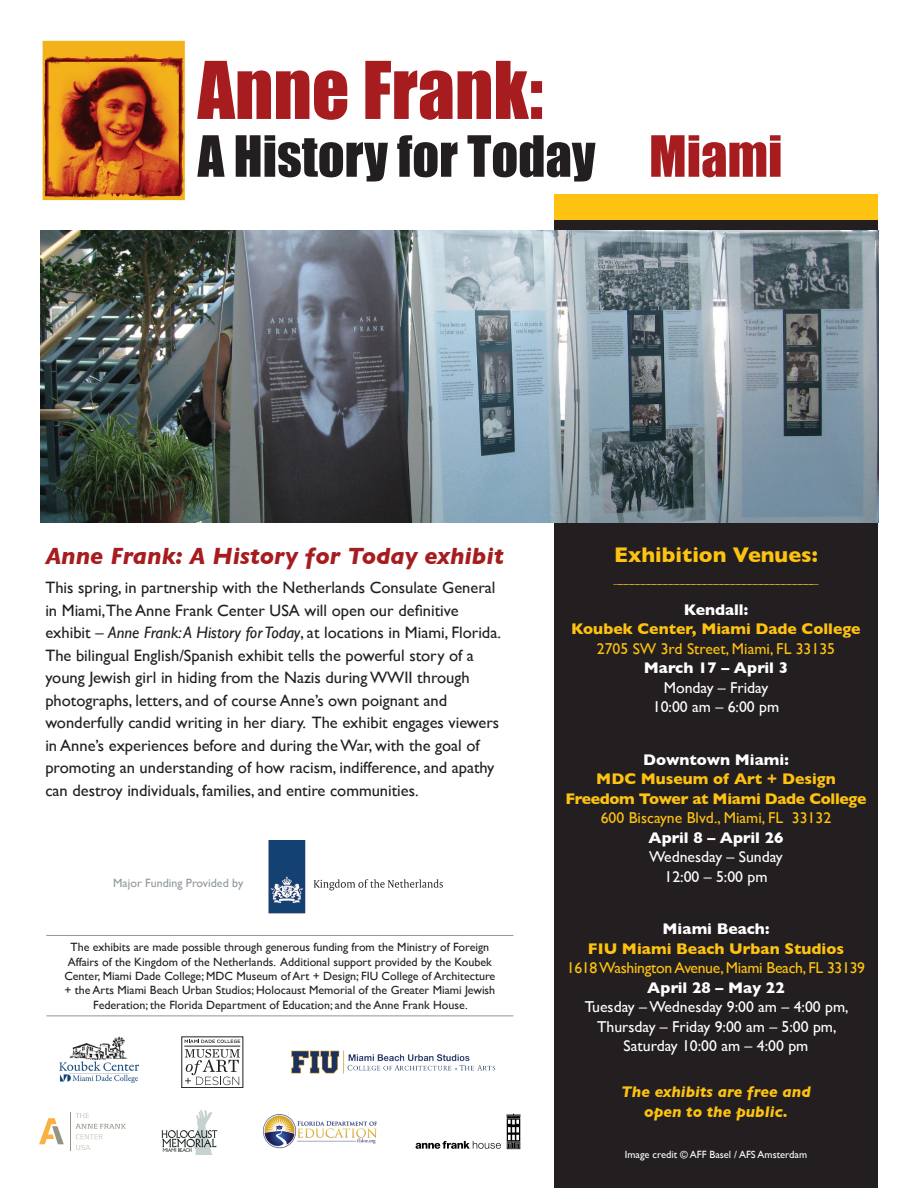
<style>
.page{position:relative;width:918px;height:1188px;background:#fff}
.page>*{position:absolute;margin:0;border:0;box-sizing:border-box;transform-origin:0 0}
.t1{font:73.5px "Impact";color:#a61c1f}
.t2{font:52.5px "Impact";color:#231f20}
.t3{font:italic 700 24px "Gill Sans";color:#a61c1f}
.t4{font:700 21.6px "Gill Sans";color:#fec210}
.t5{font:300 17.55px "Gill Sans";color:#fec210}
.t6{font:16.5px/22.5px "Gill Sans";color:#231f20}
.t7{font:15.75px/19.5px "Gill Sans";color:#fff;text-align:center}
.t8{font:700 15.75px "Gill Sans";color:#fff}
.t9{font:15.75px "Gill Sans";color:#fec210}
.t10{font:700 15.75px "Gill Sans";color:#fec210}
.t11{font:700 15.75px/19.5px "Gill Sans";letter-spacing:-.02em;color:#fec210;text-align:center}
.t12{font:15.75px "Gill Sans";letter-spacing:-.02em;color:#fec210}
.t13{font:italic 700 15.75px/19.5px "Gill Sans";color:#fec210;text-align:center}
.t14{font:12px/14.4px "Gill Sans";color:#231f20;text-align:center}
.t15{font:12px "Gill Sans";color:#90979d}
.t16{font:10.5px "Gill Sans";color:#fff}
.s1{color:#a61c1f}
.s2{font-style:italic}
</style>
<div class="page">
<img style="left:42px;top:40px;width:144px;height:161px">
<div style="left:554px;top:194px;width:324px;height:203px;background:#fec210"></div>
<div style="left:554px;top:220px;width:324px;height:968px;background:#231f20"></div>
<img style="left:41px;top:231px;width:837px;height:292px">
<svg style="left:185px;top:1040px;width:55px;height:3px"></svg>
<svg style="left:185px;top:1049px;width:55px;height:36px"></svg>
<hr style="left:184px;top:1046px;width:56px;height:1px;background:#231f20">
<img style="left:291px;top:1050px;width:205px;height:24px">
<img style="left:59px;top:1037px;width:80px;height:46px">
<hr style="left:46px;top:935px;width:467px;height:1px;background:#90979d">
<hr style="left:46px;top:1015px;width:467px;height:1px;background:#90979d">
<img style="left:268px;top:840px;width:175px;height:74px">
<img style="left:161px;top:1110px;width:57px;height:44px">
<img style="left:262px;top:1114px;width:115px;height:35px">
<svg style="left:416px;top:1114px;width:105px;height:35px"></svg>
<svg style="left:39px;top:1118px;width:25px;height:26px"></svg>
<svg style="left:76px;top:1113px;width:13px;height:5px"></svg>
<svg style="left:75px;top:1124px;width:51px;height:15px"></svg>
<svg style="left:76px;top:1145px;width:14px;height:5px"></svg>
<h1 class="t1" style="left:198px;top:33px;width:347px">Anne Frank:</h1>
<h2 class="t2" style="left:198px;top:115px;width:586px">A History for Today <span class="s1">Miami</span></h2>
<h3 class="t3" style="left:45px;top:542px;width:460px">Anne Frank: A History for Today exhibit</h3>
<p class="t6" style="left:45px;top:576px;width:457px">This spring, in partnership with the Netherlands Consulate General in Miami,The Anne Frank Center USA will open our definitive exhibit – <span class="s2">Anne Frank: A History for Today</span>, at locations in Miami, Florida.<br>The bilingual English/Spanish exhibit tells the powerful story of a young Jewish girl in hiding from the Nazis during WWII through photographs, letters, and of course Anne’s own poignant and wonderfully candid writing in her diary. The exhibit engages viewers in Anne’s experiences before and during the War, with the goal of promoting an understanding of how racism, indifference, and apathy can destroy individuals, families, and entire communities.</p>
<p class="t15" style="left:113px;top:876px;width:132px">Major Funding Provided by</p>
<p class="t14" style="left:64px;top:940px;width:432px">The exhibits are made possible through generous funding from the Ministry of Foreign Affairs of the Kingdom of the Netherlands. Additional support provided by the Koubek Center, Miami Dade College; MDC Museum of Art + Design; FIU College of Architecture + the Arts Miami Beach Urban Studios; Holocaust Memorial of the Greater Miami Jewish Federation; the Florida Department of Education; and the Anne Frank House.</p>
<h3 class="t4" style="left:614px;top:538px;width:205px">Exhibition Venues:</h3>
<p class="t5" style="left:613px;top:569px;width:207px">––––––––––––––––––––––––––––––––––––</p>
<p class="t8" style="left:684px;top:597px;width:66px">Kendall:</p>
<p class="t10" style="left:571px;top:617px;width:291px">Koubek Center, Miami Dade College</p>
<p class="t9" style="left:597px;top:639px;width:240px">2705 SW 3rd Street, Miami, FL 33135</p>
<p class="t8" style="left:644px;top:656px;width:146px">March 17 – April 3</p>
<p class="t7" style="left:653px;top:678px;width:128px">Monday – Friday<br>10:00 am – 6:00 pm</p>
<p class="t8" style="left:643px;top:747px;width:147px">Downtown Miami:</p>
<p class="t11" style="left:565px;top:769px;width:303px">MDC Museum of Art + Design<br>Freedom Tower at Miami Dade College</p>
<p class="t9" style="left:601px;top:809px;width:232px">600 Biscayne Blvd., Miami, FL 33132</p>
<p class="t8" style="left:649px;top:825px;width:136px">April 8 – April 26</p>
<p class="t7" style="left:649px;top:847px;width:135px">Wednesday – Sunday<br>12:00 – 5:00 pm</p>
<p class="t8" style="left:663px;top:917px;width:108px">Miami Beach:</p>
<p class="t10" style="left:588px;top:936px;width:258px">FIU Miami Beach Urban Studios</p>
<p class="t12" style="left:567px;top:959px;width:300px">1618 Washington Avenue, Miami Beach, FL 33139</p>
<p class="t8" style="left:647px;top:975px;width:139px">April 28 – May 22</p>
<p class="t7" style="left:585px;top:997px;width:265px">Tuesday – Wednesday 9:00 am – 4:00 pm,<br>Thursday – Friday 9:00 am – 5:00 pm,<br>Saturday 10:00 am – 4:00 pm</p>
<p class="t13" style="left:621px;top:1082px;width:191px">The exhibits are free and open to the public.</p>
<p class="t16" style="left:625px;top:1148px;width:184px">Image credit © AFF Basel / AFS Amsterdam</p>
</div>
